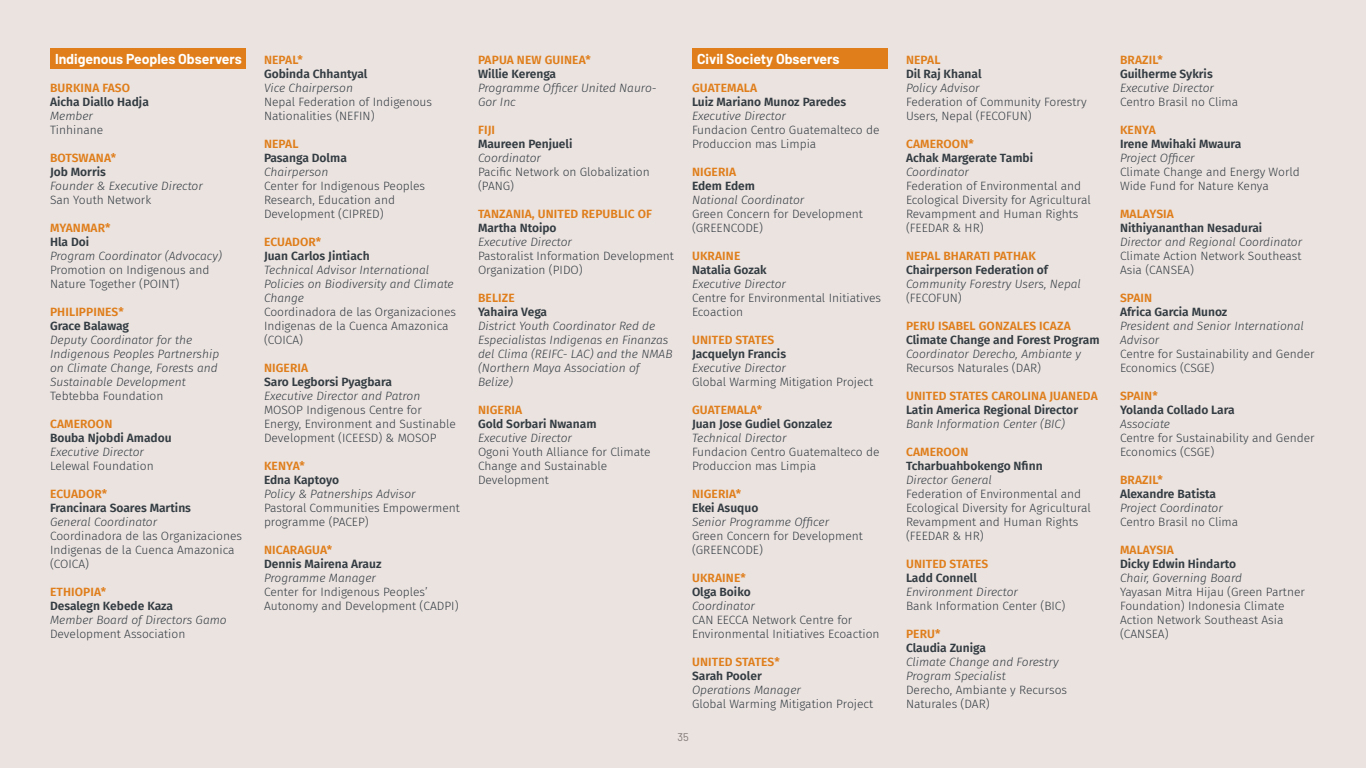
<style>
.page{position:relative;width:1366px;height:768px;background:#ebe3e0}
.page>*{position:absolute;margin:0;border:0;box-sizing:border-box;transform-origin:0 0}
.Headers_observers_co{font:700 14px "Barlow";color:#fff}
.Observers{font:300 12px/14px "Fira Sans";color:#333c42}
.Observers-2{font:italic 300 12px/14px "Fira Sans";color:#333c42}
.Observers-3{font:600 12px/14px "Fira Sans";color:#333c42}
.t1{font:11px "Barlow";color:#807876}
.s1{color:#df7e1b}
.s2{font-weight:300;font-style:italic}
.s3{font-weight:300}
.s4{font-weight:600;font-style:normal;color:#df7e1b}
.s5{font-weight:600;font-style:normal}
.s6{font-style:normal}
.s7{font-weight:600;color:#df7e1b}
.s8{font-weight:600}
.s9{font-style:italic}
</style>
<div class="page">
<div style="left:50px;top:48px;width:196px;height:21px;background:#df7e1b"></div>
<div style="left:692px;top:48px;width:196px;height:21px;background:#df7e1b"></div>
<p class="Headers_observers_co" style="left:55px;top:49px;width:188px">Indigenous Peoples Observers</p>
<p class="Observers-3" style="left:50px;top:80px;width:100px"><span class="s1">BURKINA FASO<br></span>Aicha Diallo Hadja<br><span class="s2">Member<br></span><span class="s3">Tinhinane</span></p>
<p class="Observers-2" style="left:50px;top:151px;width:154px"><span class="s4">BOTSWANA*<br></span><span class="s5">Job Morris<br></span>Founder &amp; Executive Director<br><span class="s6">San Youth Network</span></p>
<p class="Observers" style="left:50px;top:221px;width:174px"><span class="s7">MYANMAR*<br></span><span class="s8">Hla Doi<br></span><span class="s9">Program Coordinator (Advocacy)<br></span>Promotion on Indigenous and<br>Nature Together (POINT)</p>
<p class="Observers-2" style="left:50px;top:305px;width:171px"><span class="s4">PHILIPPINES*<br></span><span class="s5">Grace Balawag<br></span>Deputy Coordinator for the<br>Indigenous Peoples Partnership on Climate Change, Forests and<br>Sustainable Development<br><span class="s6">Tebtebba Foundation</span></p>
<p class="Observers-3" style="left:50px;top:416px;width:123px"><span class="s1">CAMEROON<br></span>Bouba Njobdi Amadou<br><span class="s2">Executive Director<br></span><span class="s3">Lelewal Foundation</span></p>
<p class="Observers" style="left:50px;top:487px;width:194px"><span class="s7">ECUADOR*<br></span><span class="s8">Francinara Soares Martins<br></span><span class="s9">General Coordinator<br></span>Coordinadora de las Organizaciones<br>Indigenas de la Cuenca Amazonica (COICA)</p>
<p class="Observers-2" style="left:50px;top:585px;width:178px"><span class="s4">ETHIOPIA*<br></span><span class="s5">Desalegn Kebede Kaza<br></span>Member Board of Directors Gamo<br><span class="s6">Development Association</span></p>
<p class="Observers" style="left:264px;top:53px;width:170px"><span class="s7">NEPAL*<br></span><span class="s8">Gobinda Chhantyal<br></span><span class="s9">Vice Chairperson<br></span>Nepal Federation of Indigenous<br>Nationalities (NEFIN)</p>
<p class="Observers" style="left:264px;top:137px;width:163px"><span class="s7">NEPAL<br></span><span class="s8">Pasanga Dolma<br></span><span class="s9">Chairperson<br></span>Center for Indigenous Peoples<br>Research, Education and<br>Development (CIPRED)</p>
<p class="Observers-2" style="left:264px;top:235px;width:194px"><span class="s4">ECUADOR*<br></span><span class="s5">Juan Carlos Jintiach<br></span>Technical Advisor International<br>Policies on Biodiversity and Climate<br>Change<br><span class="s6">Coordinadora de las Organizaciones<br>Indigenas de la Cuenca Amazonica (COICA)</span></p>
<p class="Observers" style="left:264px;top:361px;width:193px"><span class="s7">NIGERIA<br></span><span class="s8">Saro Legborsi Pyagbara<br></span><span class="s9">Executive Director and Patron<br></span>MOSOP Indigenous Centre for<br>Energy, Environment and Sustinable<br>Development (ICEESD) &amp; MOSOP</p>
<p class="Observers" style="left:264px;top:459px;width:197px"><span class="s7">KENYA*<br></span><span class="s8">Edna Kaptoyo<br></span><span class="s9">Policy &amp; Patnerships Advisor<br></span>Pastoral Communities Empowerment programme (PACEP)</p>
<p class="Observers" style="left:264px;top:543px;width:196px"><span class="s7">NICARAGUA*<br></span><span class="s8">Dennis Mairena Arauz<br></span><span class="s9">Programme Manager<br></span>Center for Indigenous Peoples’<br>Autonomy and Development (CADPI)</p>
<p class="Observers-2" style="left:478px;top:53px;width:180px"><span class="s4">PAPUA NEW GUINEA*<br></span><span class="s5">Willie Kerenga<br></span>Programme Officer United Nauro-<br>Gor Inc</p>
<p class="Observers" style="left:478px;top:123px;width:173px"><span class="s7">FIJI<br></span><span class="s8">Maureen Penjueli<br></span><span class="s9">Coordinator<br></span>Pacific Network on Globalization (PANG)</p>
<p class="Observers" style="left:478px;top:207px;width:198px"><span class="s7">TANZANIA, UNITED REPUBLIC OF<br></span><span class="s8">Martha Ntoipo<br></span><span class="s9">Executive Director<br></span>Pastoralist Information Development<br>Organization (PIDO)</p>
<p class="Observers-2" style="left:478px;top:291px;width:196px"><span class="s4">BELIZE<br></span><span class="s5">Yahaira Vega<br></span>District Youth Coordinator Red de<br>Especialistas Indigenas en Finanzas del Clima (REIFC- LAC) and the NMAB (Northern Maya Association of<br>Belize)</p>
<p class="Observers" style="left:478px;top:403px;width:174px"><span class="s7">NIGERIA<br></span><span class="s8">Gold Sorbari Nwanam<br></span><span class="s9">Executive Director<br></span>Ogoni Youth Alliance for Climate<br>Change and Sustainable<br>Development</p>
<p class="Headers_observers_co" style="left:697px;top:49px;width:144px">Civil Society Observers</p>
<p class="Observers" style="left:692px;top:81px;width:189px"><span class="s7">GUATEMALA<br></span><span class="s8">Luiz Mariano Munoz Paredes<br></span><span class="s9">Executive Director<br></span>Fundacion Centro Guatemalteco de<br>Produccion mas Limpia</p>
<p class="Observers" style="left:692px;top:165px;width:173px"><span class="s7">NIGERIA<br></span><span class="s8">Edem Edem<br></span><span class="s9">National Coordinator<br></span>Green Concern for Development (GREENCODE)</p>
<p class="Observers" style="left:692px;top:249px;width:191px"><span class="s7">UKRAINE<br></span><span class="s8">Natalia Gozak<br></span><span class="s9">Executive Director<br></span>Centre for Environmental Initiatives<br>Ecoaction</p>
<p class="Observers" style="left:692px;top:333px;width:183px"><span class="s7">UNITED STATES<br></span><span class="s8">Jacquelyn Francis<br></span><span class="s9">Executive Director<br></span>Global Warming Mitigation Project</p>
<p class="Observers" style="left:692px;top:403px;width:189px"><span class="s7">GUATEMALA*<br></span><span class="s8">Juan Jose Gudiel Gonzalez<br></span><span class="s9">Technical Director<br></span>Fundacion Centro Guatemalteco de<br>Produccion mas Limpia</p>
<p class="Observers" style="left:692px;top:487px;width:173px"><span class="s7">NIGERIA*<br></span><span class="s8">Ekei Asuquo<br></span><span class="s9">Senior Programme Officer<br></span>Green Concern for Development (GREENCODE)</p>
<p class="Observers" style="left:692px;top:571px;width:189px"><span class="s7">UKRAINE*<br></span><span class="s8">Olga Boiko<br></span><span class="s9">Coordinator<br></span>CAN EECCA Network Centre for<br>Environmental Initiatives Ecoaction</p>
<p class="Observers" style="left:692px;top:655px;width:183px"><span class="s7">UNITED STATES*<br></span><span class="s8">Sarah Pooler<br></span><span class="s9">Operations Manager<br></span>Global Warming Mitigation Project</p>
<p class="t1" style="left:677px;top:729px;width:13px">35</p>
<p class="Observers" style="left:906px;top:53px;width:182px"><span class="s7">NEPAL<br></span><span class="s8">Dil Raj Khanal<br></span><span class="s9">Policy Advisor<br></span>Federation of Community Forestry<br>Users, Nepal (FECOFUN)</p>
<p class="Observers" style="left:906px;top:137px;width:186px"><span class="s7">CAMEROON*<br></span><span class="s8">Achak Margerate Tambi<br></span><span class="s9">Coordinator<br></span>Federation of Environmental and<br>Ecological Diversity for Agricultural<br>Revampment and Human Rights (FEEDAR &amp; HR)</p>
<p class="Observers-2" style="left:906px;top:249px;width:177px"><span class="s4">NEPAL BHARATI PATHAK<br></span><span class="s5">Chairperson Federation of<br></span>Community Forestry Users, Nepal <span class="s6">(FECOFUN)</span></p>
<p class="Observers-3" style="left:906px;top:318px;width:195px"><span class="s1">PERU ISABEL GONZALES ICAZA<br></span>Climate Change and Forest Program<br><span class="s2">Coordinator Derecho, Ambiante y<br></span><span class="s3">Recursos Naturales (DAR)</span></p>
<p class="Observers-3" style="left:906px;top:388px;width:193px"><span class="s1">UNITED STATES CAROLINA JUANEDA<br></span>Latin America Regional Director<br><span class="s2">Bank Information Center (BIC)</span></p>
<p class="Observers" style="left:906px;top:445px;width:186px"><span class="s7">CAMEROON<br></span><span class="s8">Tcharbuahbokengo Nfinn<br></span><span class="s9">Director General<br></span>Federation of Environmental and<br>Ecological Diversity for Agricultural<br>Revampment and Human Rights (FEEDAR &amp; HR)</p>
<p class="Observers" style="left:906px;top:557px;width:161px"><span class="s7">UNITED STATES<br></span><span class="s8">Ladd Connell<br></span><span class="s9">Environment Director<br></span>Bank Information Center (BIC)</p>
<p class="Observers-2" style="left:906px;top:627px;width:163px"><span class="s4">PERU*<br></span><span class="s5">Claudia Zuniga<br></span>Climate Change and Forestry<br>Program Specialist<br><span class="s6">Derecho, Ambiante y Recursos<br>Naturales (DAR)</span></p>
<p class="Observers" style="left:1120px;top:53px;width:120px"><span class="s7">BRAZIL*<br></span><span class="s8">Guilherme Sykris<br></span><span class="s9">Executive Director<br></span>Centro Brasil no Clima</p>
<p class="Observers" style="left:1120px;top:123px;width:181px"><span class="s7">KENYA<br></span><span class="s8">Irene Mwihaki Mwaura<br></span><span class="s9">Project Officer<br></span>Climate Change and Energy World<br>Wide Fund for Nature Kenya</p>
<p class="Observers" style="left:1120px;top:207px;width:184px"><span class="s7">MALAYSIA<br></span><span class="s8">Nithiyananthan Nesadurai<br></span><span class="s9">Director and Regional Coordinator<br></span>Climate Action Network Southeast<br>Asia (CANSEA)</p>
<p class="Observers" style="left:1120px;top:291px;width:196px"><span class="s7">SPAIN<br></span><span class="s8">Africa Garcia Munoz<br></span><span class="s9">President and Senior International<br>Advisor<br></span>Centre for Sustainability and Gender<br>Economics (CSGE)</p>
<p class="Observers" style="left:1120px;top:389px;width:196px"><span class="s7">SPAIN*<br></span><span class="s8">Yolanda Collado Lara<br></span><span class="s9">Associate<br></span>Centre for Sustainability and Gender<br>Economics (CSGE)</p>
<p class="Observers" style="left:1120px;top:473px;width:120px"><span class="s7">BRAZIL*<br></span><span class="s8">Alexandre Batista<br></span><span class="s9">Project Coordinator<br></span>Centro Brasil no Clima</p>
<p class="Observers" style="left:1120px;top:543px;width:187px"><span class="s7">MALAYSIA<br></span><span class="s8">Dicky Edwin Hindarto<br></span><span class="s9">Chair, Governing Board<br></span>Yayasan Mitra Hijau (Green Partner<br>Foundation) Indonesia Climate<br>Action Network Southeast Asia (CANSEA)</p>
</div>
